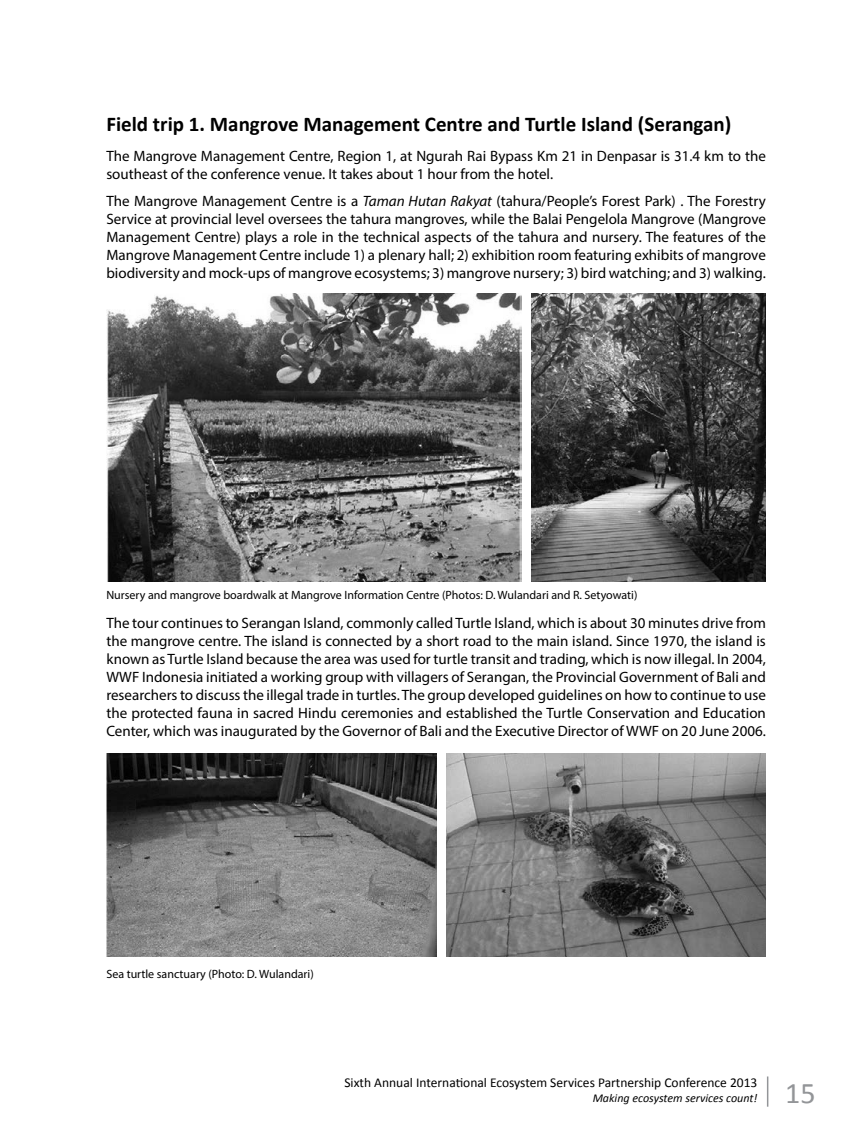
<style>
.page{position:relative;width:851px;height:1127px;background:#fff}
.page>*{position:absolute;margin:0;border:0;box-sizing:border-box;transform-origin:0 0}
.t1{font:30px "Calibri";color:#939598}
.t2{font:700 21px "Calibri";color:#000}
.t3{font:15px/18px "Myriad Pro";color:#000;text-align:justify}
.t4{font:13.5px "Calibri";color:#000}
.t5{font:12px "Myriad Pro";color:#000}
.t6{font:italic 12px "Calibri";color:#000}
.s1{font-style:italic}
</style>
<div class="page">
<hr style="left:766px;top:1076px;width:2px;height:30px;background:#939598">
<img style="left:106px;top:754px;width:330px;height:202px">
<img style="left:446px;top:754px;width:319px;height:202px">
<img style="left:531px;top:293px;width:234px;height:288px">
<img style="left:106px;top:293px;width:415px;height:288px">
<h2 class="t2" style="left:106px;top:110px;width:626px">Field trip 1. Mangrove Management Centre and Turtle Island (Serangan)</h2>
<p class="t3" style="left:106px;top:147px;width:661px">The Mangrove Management Centre, Region 1, at Ngurah Rai Bypass Km 21 in Denpasar is 31.4 km to the southeast of the conference venue. It takes about 1 hour from the hotel.</p>
<p class="t3" style="left:106px;top:192px;width:661px">The Mangrove Management Centre is a <span class="s1">Taman Hutan Rakyat</span> (tahura/People’s Forest Park) . The Forestry Service at provincial level oversees the tahura mangroves, while the Balai Pengelola Mangrove (Mangrove Management Centre) plays a role in the technical aspects of the tahura and nursery. The features of the Mangrove Management Centre include 1) a plenary hall; 2) exhibition room featuring exhibits of mangrove biodiversity and mock-ups of mangrove ecosystems; 3) mangrove nursery; 3) bird watching; and 3) walking.</p>
<p class="t5" style="left:106px;top:588px;width:532px">Nursery and mangrove boardwalk at Mangrove Information Centre (Photos: D. Wulandari and R. Setyowati)</p>
<p class="t3" style="left:106px;top:614px;width:661px">The tour continues to Serangan Island, commonly called Turtle Island, which is about 30 minutes drive from the mangrove centre. The island is connected by a short road to the main island. Since 1970, the island is known as Turtle Island because the area was used for turtle transit and trading, which is now illegal. In 2004, WWF Indonesia initiated a working group with villagers of Serangan, the Provincial Government of Bali and researchers to discuss the illegal trade in turtles. The group developed guidelines on how to continue to use the protected fauna in sacred Hindu ceremonies and established the Turtle Conservation and Education Center, which was inaugurated by the Governor of Bali and the Executive Director of WWF on 20 June 2006.</p>
<p class="t5" style="left:106px;top:966px;width:209px">Sea turtle sanctuary (Photo: D. Wulandari)</p>
<p class="t4" style="left:344px;top:1074px;width:414px">Sixth Annual International Ecosystem Services Partnership Conference 2013</p>
<p class="t6" style="left:592px;top:1089px;width:166px">Making ecosystem services count!</p>
<h1 class="t1" style="left:785px;top:1074px;width:32px">15</h1>
</div>
